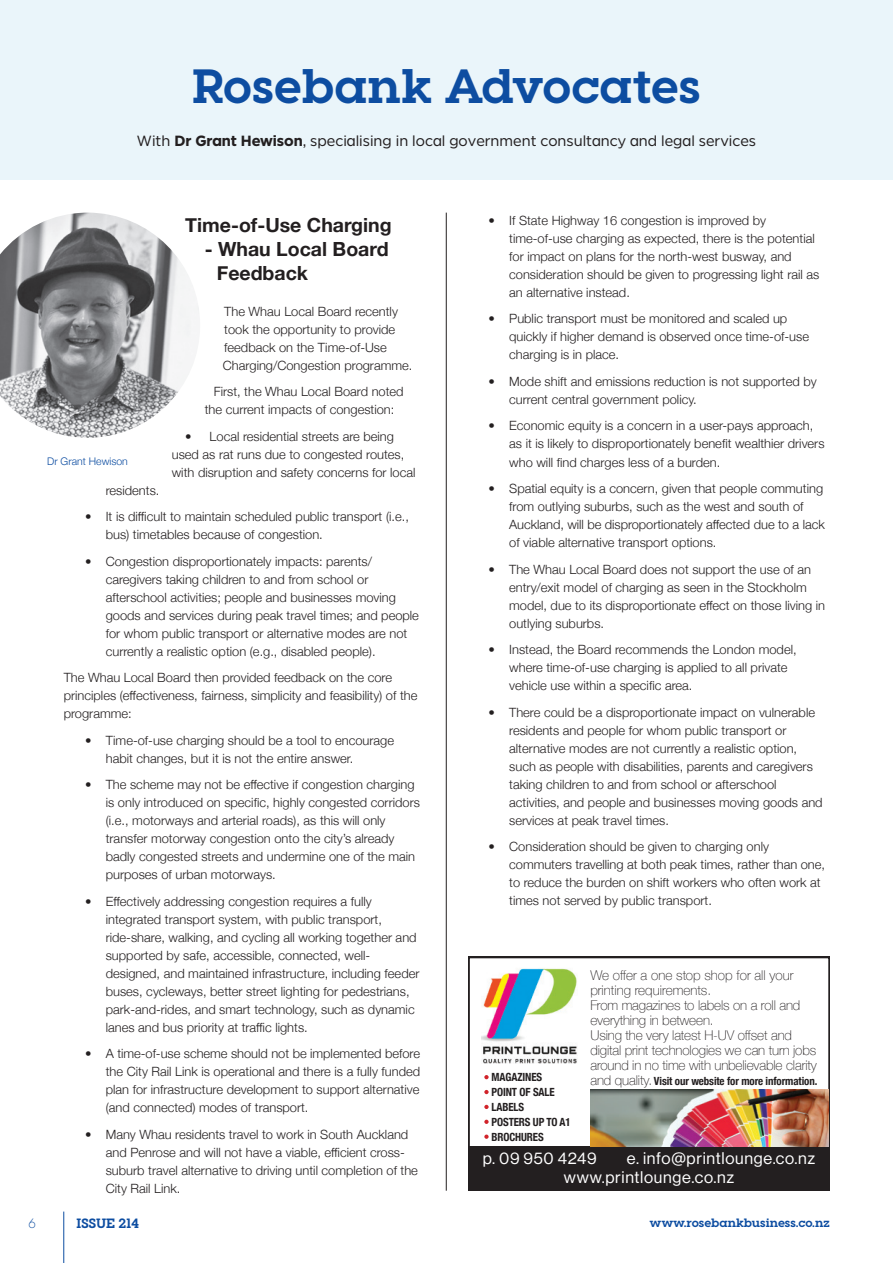
<style>
.page{position:relative;width:893px;height:1263px;background:#fff}
.page>*{position:absolute;margin:0;border:0;box-sizing:border-box;transform-origin:0 0}
.t1{font:700 48px "Visby Slab CF";color:#0d4da1}
.t2{font:700 19.5px/24px "Helvetica Neue";color:#231f20}
.t3{font:16.5px/19.8px "N Haas Grotesk DS Pro 55 Rg";letter-spacing:.04em;color:#fff}
.t4{font:15px "Smythe Sans";color:#231f20}
.t5{font:100 13.5px/15px "Helvetica Neue";letter-spacing:-.01em;color:#231f20}
.t6{font:700 13.5px "Visby Slab CF";color:#0d4da1}
.t7{font:300 13.5px "Visby Slab CF";color:#0d4da1}
.t8{font:300 12.75px/18px "Helvetica Neue";color:#231f20}
.t9{font:700 12px "Visby Slab CF";color:#0d4da1}
.t10{font:700 condensed 11.25px/15px "Helvetica Neue";letter-spacing:-.01em;color:#231f20}
.t11{font:300 10.5px "Helvetica Neue";color:#0d4da1}
.s1{font-weight:700}
.s2{font-weight:100;font-stretch:normal;font-size:13.5px}
</style>
<div class="page">
<hr style="left:64px;top:1211px;width:1px;height:52px;background:#0d4da1">
<img style="left:0;top:213px;width:199px;height:225px">
<div style="left:0;top:0;width:893px;height:179px;background:#eaf5fa"></div>
<hr style="left:446px;top:213px;width:1px;height:978px;background:#231f20">
<svg style="left:468px;top:957px;width:362px;height:189px"></svg>
<div style="left:468px;top:1146px;width:362px;height:45px;background:#231f20"></div>
<img style="left:590px;top:1090px;width:238px;height:57px">
<img style="left:481px;top:969px;width:96px;height:94px">
<svg style="left:484px;top:1075px;width:5px;height:4px"></svg>
<svg style="left:484px;top:1090px;width:5px;height:4px"></svg>
<svg style="left:484px;top:1105px;width:5px;height:4px"></svg>
<svg style="left:484px;top:1134px;width:5px;height:5px"></svg>
<svg style="left:484px;top:1120px;width:5px;height:4px"></svg>
<p class="t1" style="left:192px;top:55px;width:510px">Rosebank Advocates</p>
<p class="t4" style="left:137px;top:132px;width:621px">With <span class="s1">Dr Grant Hewison</span>, specialising in local government consultancy and legal services</p>
<p class="t11" style="left:47px;top:453px;width:82px">Dr Grant Hewison</p>
<p class="t2" style="left:185px;top:213px;width:208px">Time-of-Use Charging</p>
<p class="t2" style="left:217px;top:237px;width:173px;text-indent:-12px">- Whau Local Board<br>Feedback</p>
<p class="t8" style="left:223px;top:301px;width:191px">The Whau Local Board recently took the opportunity to provide feedback on the Time-of-Use<br>Charging/Congestion programme.</p>
<p class="t8" style="left:205px;top:382px;width:200px;text-indent:9px">First, the Whau Local Board noted the current impacts of congestion:</p>
<p class="t8" style="left:172px;top:426px;width:245px;text-indent:14px">• Local residential streets are being used as rat runs due to congested routes, with disruption and safety concerns for local</p>
<p class="t8" style="left:106px;top:480px;width:55px">residents.</p>
<p class="t8" style="left:106px;top:507px;width:305px;text-indent:-21px">• It is difficult to maintain scheduled public transport (i.e., bus) timetables because of congestion.</p>
<p class="t8" style="left:85px;top:551px;width:288px">• Congestion disproportionately impacts: parents/</p>
<p class="t8" style="left:106px;top:569px;width:315px">caregivers taking children to and from school or afterschool activities; people and businesses moving goods and services during peak travel times; and people for whom public transport or alternative modes are not currently a realistic option (e.g., disabled people).</p>
<p class="t8" style="left:64px;top:668px;width:355px">The Whau Local Board then provided feedback on the core principles (effectiveness, fairness, simplicity and feasibility) of the programme:</p>
<p class="t8" style="left:106px;top:730px;width:290px;text-indent:-21px">• Time-of-use charging should be a tool to encourage habit changes, but it is not the entire answer.</p>
<p class="t8" style="left:106px;top:775px;width:316px;text-indent:-21px">• The scheme may not be effective if congestion charging is only introduced on specific, highly congested corridors (i.e., motorways and arterial roads), as this will only transfer motorway congestion onto the city’s already badly congested streets and undermine one of the main purposes of urban motorways.</p>
<p class="t8" style="left:106px;top:891px;width:312px;text-indent:-21px">• Effectively addressing congestion requires a fully integrated transport system, with public transport, ride-share, walking, and cycling all working together and</p>
<p class="t8" style="left:106px;top:945px;width:315px">supported by safe, accessible, connected, well&shy;designed, and maintained infrastructure, including feeder buses, cycleways, better street lighting for pedestrians, park-and-rides, and smart technology, such as dynamic lanes and bus priority at traffic lights.</p>
<p class="t8" style="left:106px;top:1044px;width:316px;text-align:justify;text-indent:-21px">• A time-of-use scheme should not be implemented before the City Rail Link is operational and there is a fully funded plan for infrastructure development to support alternative (and connected) modes of transport.</p>
<p class="t8" style="left:106px;top:1124px;width:314px;text-indent:-21px">• Many Whau residents travel to work in South Auckland and Penrose and will not have a viable, efficient cross&shy;suburb travel alternative to driving until completion of the City Rail Link.</p>
<p class="t8" style="left:488px;top:210px;width:279px">• If State Highway 16 congestion is improved by</p>
<p class="t8" style="left:509px;top:228px;width:312px">time-of-use charging as expected, there is the potential for impact on plans for the north-west busway, and consideration should be given to progressing light rail as an alternative instead.</p>
<p class="t8" style="left:488px;top:309px;width:300px">• Public transport must be monitored and scaled up</p>
<p class="t8" style="left:509px;top:327px;width:301px">quickly if higher demand is observed once time-of-use charging is in place.</p>
<p class="t8" style="left:509px;top:371px;width:309px;text-indent:-21px">• Mode shift and emissions reduction is not supported by current central government policy.</p>
<p class="t8" style="left:509px;top:416px;width:317px;text-indent:-21px">• Economic equity is a concern in a user-pays approach, as it is likely to disproportionately benefit wealthier drivers who will find charges less of a burden.</p>
<p class="t8" style="left:509px;top:478px;width:317px;text-indent:-21px">• Spatial equity is a concern, given that people commuting from outlying suburbs, such as the west and south of Auckland, will be disproportionately affected due to a lack of viable alternative transport options.</p>
<p class="t8" style="left:509px;top:559px;width:317px;text-indent:-21px">• The Whau Local Board does not support the use of an entry/exit model of charging as seen in the Stockholm model, due to its disproportionate effect on those living in outlying suburbs.</p>
<p class="t8" style="left:509px;top:639px;width:289px;text-indent:-21px">• Instead, the Board recommends the London model, where time-of-use charging is applied to all private</p>
<p class="t8" style="left:509px;top:675px;width:185px">vehicle use within a specific area.</p>
<p class="t8" style="left:509px;top:702px;width:307px;text-indent:-21px">• There could be a disproportionate impact on vulnerable residents and people for whom public transport or alternative modes are not currently a realistic option,</p>
<p class="t8" style="left:509px;top:756px;width:315px">such as people with disabilities, parents and caregivers taking children to and from school or afterschool activities, and people and businesses moving goods and services at peak travel times.</p>
<p class="t8" style="left:509px;top:836px;width:317px;text-indent:-21px">• Consideration should be given to charging only commuters travelling at both peak times, rather than one, to reduce the burden on shift workers who often work at times not served by public transport.</p>
<p class="t5" style="left:590px;top:967px;width:228px">We offer a one stop shop for all your printing requirements.<br>From magazines to labels on a roll and everything in between.<br>Using the very latest H-UV offset and digital print technologies we can turn jobs around in no time with unbelievable clarity</p>
<p class="t10" style="left:492px;top:1068px;width:52px">MAGAZINES</p>
<p class="t10" style="left:590px;top:1072px;width:228px"><span class="s2">and quality.</span> Visit our website for more information.</p>
<p class="t10" style="left:492px;top:1083px;width:81px">POINT OF SALE<br>LABELS<br>POSTERS UP TO A1<br>BROCHURES</p>
<p class="t3" style="left:564px;top:1148px;width:253px;text-indent:63px">e. info@printlounge.co.nz www.printlounge.co.nz</p>
<p class="t3" style="left:483px;top:1148px;width:115px">p. 09 950 4249</p>
<p class="t7" style="left:28px;top:1215px;width:9px">6</p>
<p class="t6" style="left:77px;top:1215px;width:64px">ISSUE 214</p>
<p class="t9" style="left:650px;top:1215px;width:182px">www.rosebankbusiness.co.nz</p>
</div>
